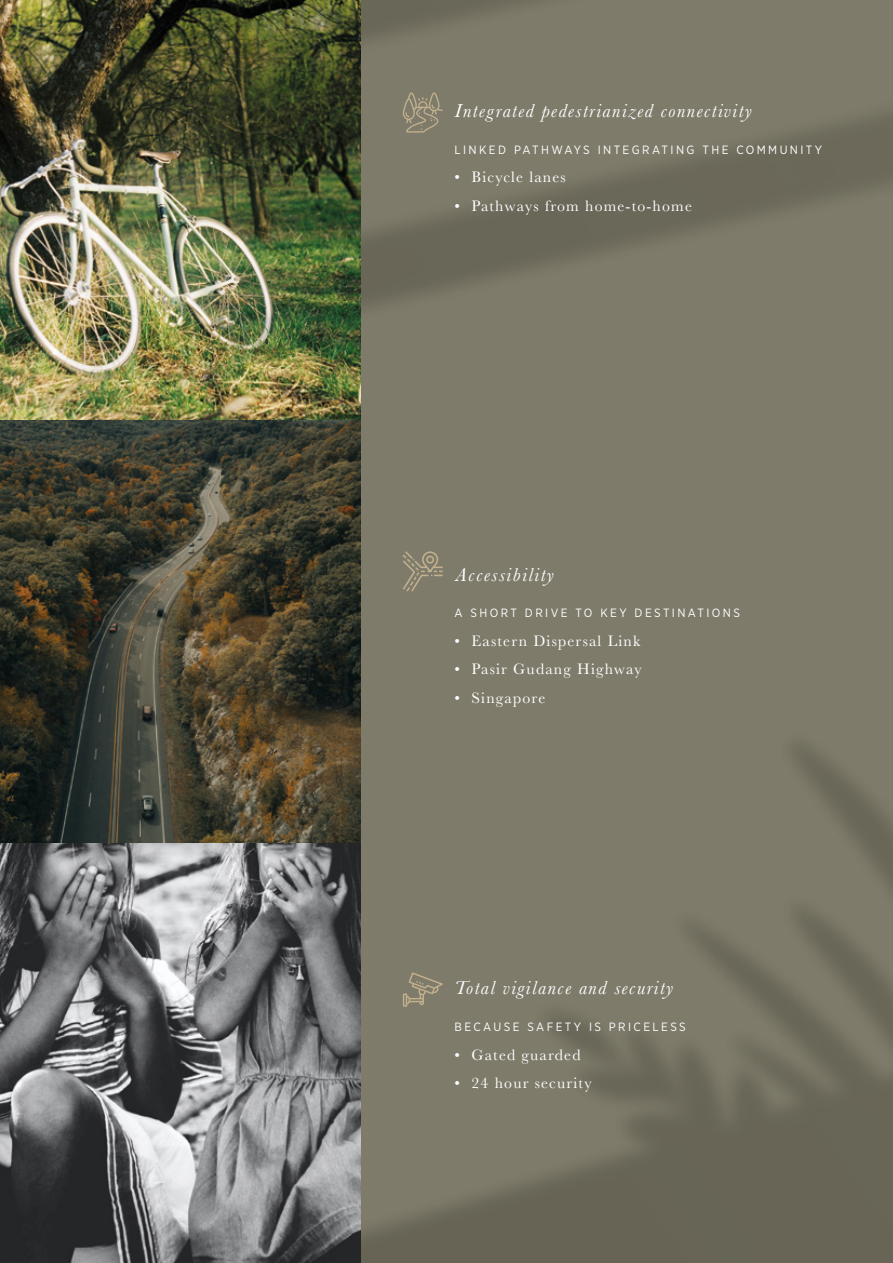
<style>
.page{position:relative;width:893px;height:1263px;background:#fff}
.page>*{position:absolute;margin:0;border:0;box-sizing:border-box;transform-origin:0 0}
.t1{font:italic 19.5px "Baskerville";letter-spacing:.075em;color:#fff}
.t2{font:15.75px "Baskerville";letter-spacing:.075em;color:#fff}
.t3{font:12px "Gotham Narrow";letter-spacing:.2em;color:#fff}
</style>
<div class="page">
<img style="left:361px;top:0;width:532px;height:1263px">
<img style="left:0;top:0;width:361px;height:1263px">
<svg style="left:403px;top:93px;width:40px;height:40px;background:#8e8773"></svg>
<svg style="left:403px;top:551px;width:40px;height:40px;background:#8c8672"></svg>
<svg style="left:403px;top:972px;width:40px;height:35px"></svg>
<p class="t1" style="left:455px;top:98px;width:299px">Integrated pedestrianized connectivity</p>
<p class="t3" style="left:454px;top:142px;width:369px">LINKED PATHWAYS INTEGRATING THE COMMUNITY</p>
<p class="t2" style="left:454px;top:167px;width:113px">• Bicycle lanes</p>
<p class="t2" style="left:454px;top:196px;width:239px">• Pathways from home-to-home</p>
<p class="t1" style="left:456px;top:561px;width:100px">Accessibility</p>
<p class="t3" style="left:454px;top:606px;width:287px">A SHORT DRIVE TO KEY DESTINATIONS</p>
<p class="t2" style="left:454px;top:631px;width:187px">• Eastern Dispersal Link</p>
<p class="t2" style="left:454px;top:659px;width:189px">• Pasir Gudang Highway</p>
<p class="t2" style="left:454px;top:688px;width:92px">• Singapore</p>
<p class="t1" style="left:454px;top:975px;width:220px">Total vigilance and security</p>
<p class="t3" style="left:454px;top:1019px;width:233px">BECAUSE SAFETY IS PRICELESS</p>
<p class="t2" style="left:454px;top:1044px;width:128px">• Gated guarded</p>
<p class="t2" style="left:454px;top:1073px;width:139px">• 24 hour security</p>
</div>
